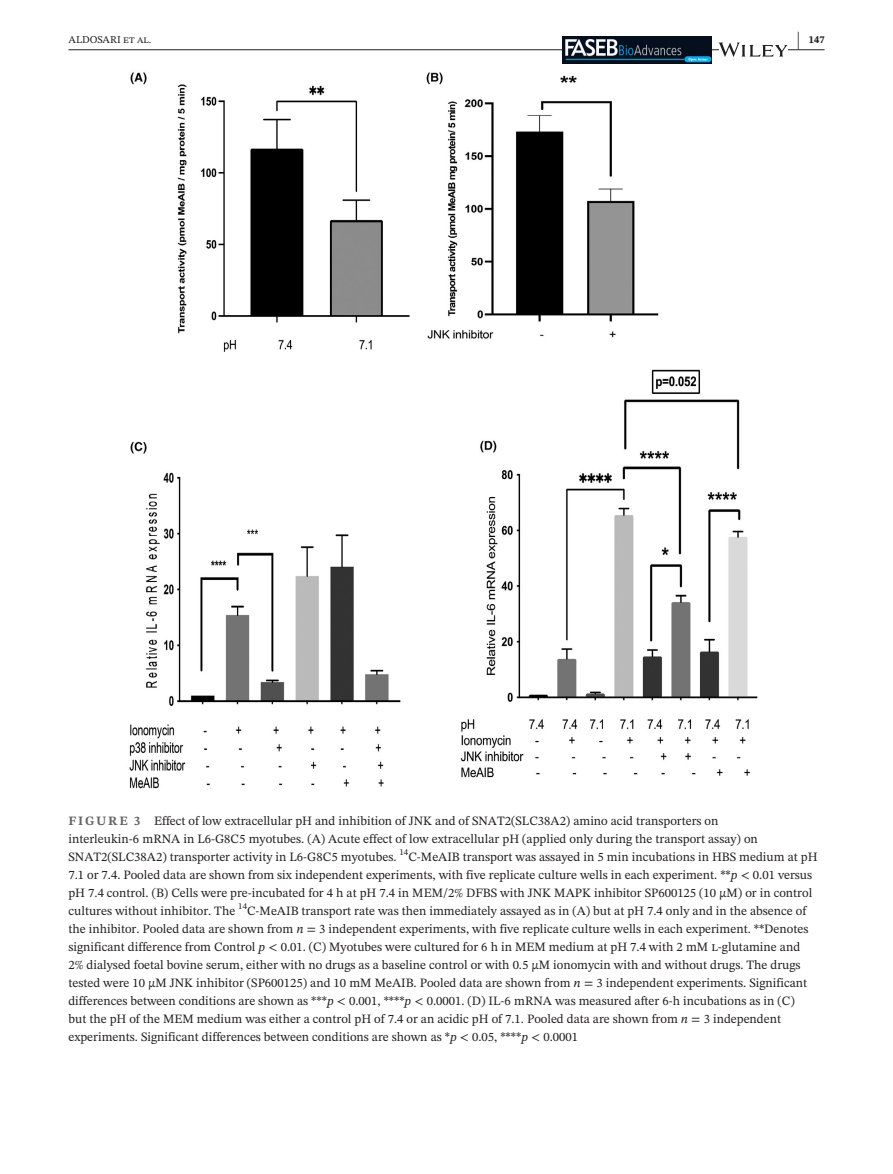
<style>
.page{position:relative;width:893px;height:1174px;background:#fff}
.page>*{position:absolute;margin:0;border:0;box-sizing:border-box;transform-origin:0 0}
.t1{font:700 21px "STIX Two Text";color:#231f20;scale:.42 1}
.t2{font:12.75px/18px "STIX Two Text";color:#231f20}
.t3{font:10.5px "STIX Two Text";color:#231f20}
.t4{font:700 10.5px "STIX Two Text";color:#231f20}
.s1{font-weight:700;color:#636366}
.s2{font-style:italic}
</style>
<div class="page">
<hr style="left:68px;top:49px;width:756px;height:1px;background:#231f20">
<img style="left:562px;top:36px;width:149px;height:27px">
<svg style="left:719px;top:43px;width:68px;height:14px"></svg>
<img style="left:129px;top:72px;width:629px;height:717px">
<h1 class="t1" style="left:797px;top:24px;width:8px">|</h1>
<p class="t3" style="left:68px;top:32px;width:85px">ALDOSARI et al.</p>
<p class="t4" style="left:809px;top:32px;width:17px">147</p>
<p class="t2" style="left:68px;top:811px;width:751px"><span class="s1">FIGURE 3</span> Effect of low extracellular pH and inhibition of JNK and of SNAT2(SLC38A2) amino acid transporters on<br>interleukin-6 mRNA in L6-G8C5 myotubes. (A) Acute effect of low extracellular pH (applied only during the transport assay) on SNAT2(SLC38A2) transporter activity in L6-G8C5 myotubes. <sup>14</sup>C-MeAIB transport was assayed in 5 min incubations in HBS medium at pH 7.1 or 7.4. Pooled data are shown from six independent experiments, with five replicate culture wells in each experiment. **<span class="s2">p</span> &lt; 0.01 versus pH 7.4 control. (B) Cells were pre-incubated for 4 h at pH 7.4 in MEM/2% DFBS with JNK MAPK inhibitor SP600125 (10 µM) or in control cultures without inhibitor. The <sup>14</sup>C-MeAIB transport rate was then immediately assayed as in (A) but at pH 7.4 only and in the absence of the inhibitor. Pooled data are shown from <span class="s2">n</span> = 3 independent experiments, with five replicate culture wells in each experiment. **Denotes significant difference from Control <span class="s2">p</span> &lt; 0.01. (C) Myotubes were cultured for 6 h in MEM medium at pH 7.4 with 2 mM l-glutamine and 2% dialysed foetal bovine serum, either with no drugs as a baseline control or with 0.5 µM ionomycin with and without drugs. The drugs tested were 10 µM JNK inhibitor (SP600125) and 10 mM MeAIB. Pooled data are shown from <span class="s2">n</span> = 3 independent experiments. Significant differences between conditions are shown as ***<span class="s2">p</span> &lt; 0.001, ****<span class="s2">p</span> &lt; 0.0001. (D) IL-6 mRNA was measured after 6-h incubations as in (C)<br>but the pH of the MEM medium was either a control pH of 7.4 or an acidic pH of 7.1. Pooled data are shown from <span class="s2">n</span> = 3 independent experiments. Significant differences between conditions are shown as *<span class="s2">p</span> &lt; 0.05, ****<span class="s2">p</span> &lt; 0.0001</p>
</div>
